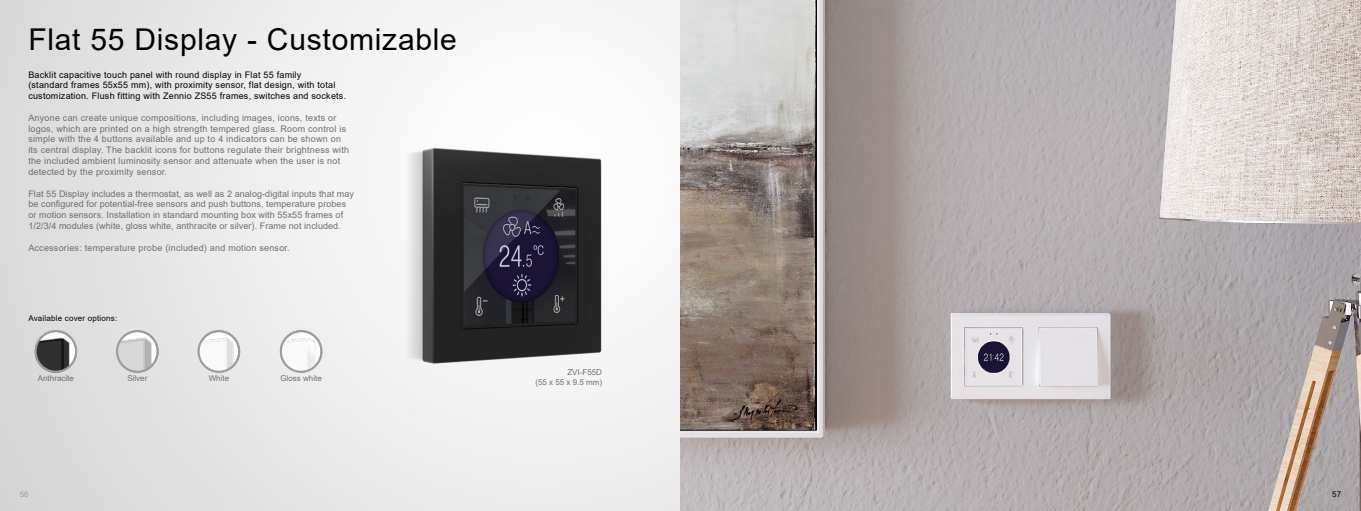
<style>
.page{position:relative;width:1361px;height:511px;background:#fff}
.page>*{position:absolute;margin:0;border:0;box-sizing:border-box;transform-origin:0 0}
.t1{font:30px "Arial";letter-spacing:.025em;color:#000}
.t2{font:9px/10.8px "Arial";letter-spacing:.025em;color:#706f6f}
.t3{font:9px/10.8px "Arial";letter-spacing:.025em;color:#000}
.t4{font:8px/9.6px "Arial";color:#706f6f;text-align:right}
.t5{font:8px "Arial";letter-spacing:.025em;color:#000}
.t6{font:8px "Arial";color:#9d9d9c}
</style>
<div class="page">
<img style="left:0;top:0;width:1361px;height:510px">
<img style="left:28px;top:329px;width:295px;height:46px">
<div style="left:35px;top:330px;width:42px;height:42px;border:2px solid #9d9d9c;border-radius:50%"></div>
<div style="left:116px;top:330px;width:43px;height:42px;border:2px solid #9d9d9c;border-radius:50%"></div>
<div style="left:198px;top:330px;width:42px;height:42px;border:2px solid #9d9d9c;border-radius:50%"></div>
<div style="left:280px;top:330px;width:42px;height:42px;border:2px solid #9d9d9c;border-radius:50%"></div>
<h1 class="t1" style="left:28px;top:19px;width:430px">Flat 55 Display - Customizable</h1>
<p class="t3" style="left:28px;top:69px;width:319px">Backlit capacitive touch panel with round display in Flat 55 family<br>(standard frames 55x55 mm), with proximity sensor, flat design, with total customization. Flush fitting with Zennio ZS55 frames, switches and sockets.</p>
<p class="t2" style="left:28px;top:112px;width:322px">Anyone can create unique compositions, including images, icons, texts or logos, which are printed on a high strength tempered glass. Room control is simple with the 4 buttons available and up to 4 indicators can be shown on its central display. The backlit icons for buttons regulate their brightness with the included ambient luminosity sensor and attenuate when the user is not detected by the proximity sensor.</p>
<p class="t2" style="left:28px;top:188px;width:327px">Flat 55 Display includes a thermostat, as well as 2 analog-digital inputs that may be configured for potential-free sensors and push buttons, temperature probes or motion sensors. Installation in standard mounting box with 55x55 frames of 1/2/3/4 modules (white, gloss white, anthracite or silver). Frame not included.</p>
<p class="t2" style="left:28px;top:242px;width:263px">Accessories: temperature probe (included) and motion sensor.</p>
<p class="t5" style="left:28px;top:312px;width:90px">Available cover options:</p>
<p class="t4" style="left:38px;top:373px;width:38px">Anthracite</p>
<p class="t4" style="left:127px;top:373px;width:21px">Silver</p>
<p class="t4" style="left:209px;top:373px;width:22px">White</p>
<p class="t4" style="left:280px;top:373px;width:43px">Gloss white</p>
<p class="t4" style="left:535px;top:367px;width:68px">ZVI-F55D<br>(55 x 55 x 9.5 mm)</p>
<p class="t6" style="left:20px;top:488px;width:10px">56</p>
<p class="t5" style="left:1332px;top:488px;width:10px">57</p>
</div>
